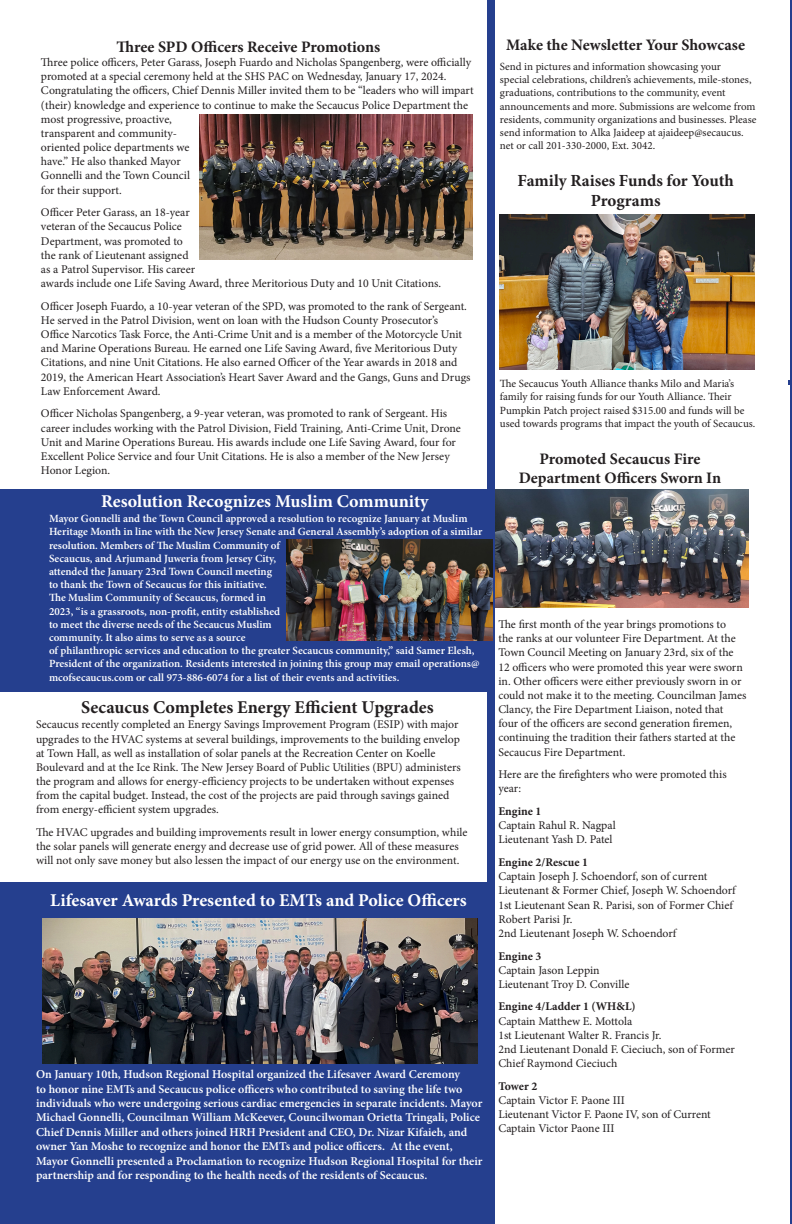
<style>
.page{position:relative;width:792px;height:1224px;background:#fff}
.page>*{position:absolute;margin:0;border:0;box-sizing:border-box;transform-origin:0 0}
.t1{font:700 18px "Minion Pro";color:#fff}
.t2{font:700 18px "Minion Pro";color:#231f20}
.t3{font:700 17px/20.4px "Minion Pro";color:#231f20;text-align:center}
.t4{font:700 16px/19.2px "Minion Pro";letter-spacing:-.005em;color:#231f20;text-align:center}
.t5{font:600 12px/14.4px "Minion Pro";color:#fff}
.t6{font:11.8px/14.2px "Minion Pro";letter-spacing:-.005em;color:#231f20}
.t7{font:600 11px/13.2px "Minion Pro";color:#fff}
.t8{font:11px/13.2px "Minion Pro";color:#231f20}
.s1{font-weight:700}
</style>
<div class="page">
<div style="left:487px;top:0;width:8px;height:1224px;background:#253f8e"></div>
<hr style="left:791px;top:0;width:1px;height:51px;background:#253f8e">
<svg style="left:788px;top:380px;width:3px;height:5px"></svg>
<hr style="left:791px;top:45px;width:1px;height:625px;background:#253f8e">
<img style="left:500px;top:215px;width:254px;height:155px">
<hr style="left:791px;top:670px;width:1px;height:336px;background:#253f8e">
<hr style="left:791px;top:1001px;width:1px;height:223px;background:#253f8e">
<img style="left:495px;top:490px;width:254px;height:117px">
<img style="left:200px;top:115px;width:272px;height:144px">
<div style="left:0;top:489px;width:495px;height:202px;background:#253f8e"></div>
<img style="left:287px;top:539px;width:206px;height:101px">
<div style="left:0;top:882px;width:489px;height:342px;background:#253f8e"></div>
<img style="left:43px;top:919px;width:434px;height:144px">
<p class="t4" style="left:116px;top:37px;width:265px">Three SPD Officers Receive Promotions</p>
<p class="t6" style="left:41px;top:55px;width:434px">Three police officers, Peter Garass, Joseph Fuardo and Nicholas Spangenberg, were officially promoted at a special ceremony held at the SHS PAC on Wednesday, January 17, 2024.<br>Congratulating the officers, Chief Dennis Miller invited them to be “leaders who will impart (their) knowledge and experience to continue to make the Secaucus Police Department the most progressive, proactive,<br>transparent and community-<br>oriented police departments we<br>have.” He also thanked Mayor<br>Gonnelli and the Town Council<br>for their support.</p>
<p class="t6" style="left:41px;top:205px;width:402px">Officer Peter Garass, an 18-year<br>veteran of the Secaucus Police<br>Department, was promoted to<br>the rank of Lieutenant assigned<br>as a Patrol Supervisor. His career<br>awards include one Life Saving Award, three Meritorious Duty and 10 Unit Citations.</p>
<p class="t6" style="left:41px;top:299px;width:431px">Officer Joseph Fuardo, a 10-year veteran of the SPD, was promoted to the rank of Sergeant.<br>He served in the Patrol Division, went on loan with the Hudson County Prosecutor’s<br>Office Narcotics Task Force, the Anti-Crime Unit and is a member of the Motorcycle Unit and Marine Operations Bureau. He earned one Life Saving Award, five Meritorious Duty Citations, and nine Unit Citations. He also earned Officer of the Year awards in 2018 and 2019, the American Heart Association’s Heart Saver Award and the Gangs, Guns and Drugs Law Enforcement Award.</p>
<p class="t6" style="left:41px;top:407px;width:421px">Officer Nicholas Spangenberg, a 9-year veteran, was promoted to rank of Sergeant. His career includes working with the Patrol Division, Field Training, Anti-Crime Unit, Drone Unit and Marine Operations Bureau. His awards include one Life Saving Award, four for Excellent Police Service and four Unit Citations. He is also a member of the New Jersey Honor Legion.</p>
<p class="t1" style="left:101px;top:489px;width:329px">Resolution Recognizes Muslim Community</p>
<p class="t7" style="left:49px;top:512px;width:435px">Mayor Gonnelli and the Town Council approved a resolution to recognize January at Muslim Heritage Month in line with the New Jersey Senate and General Assembly’s adoption of a similar resolution. Members of The Muslim Community of<br>Secaucus, and Arjumand Juweria from Jersey City,<br>attended the January 23rd Town Council meeting<br>to thank the Town of Secaucus for this initiative.<br>The Muslim Community of Secaucus, formed in<br>2023, “is a grassroots, non-profit, entity established<br>to meet the diverse needs of the Secaucus Muslim<br>community. It also aims to serve as a source<br>of philanthropic services and education to the greater Secaucus community,” said Samer Elesh, President of the organization. Residents interested in joining this group may email operations@ mcofsecaucus.com or call 973-886-6074 for a list of their events and activities.</p>
<p class="t2" style="left:81px;top:694px;width:354px">Secaucus Completes Energy Efficient Upgrades</p>
<p class="t6" style="left:36px;top:718px;width:426px">Secaucus recently completed an Energy Savings Improvement Program (ESIP) with major upgrades to the HVAC systems at several buildings, improvements to the building envelop at Town Hall, as well as installation of solar panels at the Recreation Center on Koelle Boulevard and at the Ice Rink. The New Jersey Board of Public Utilities (BPU) administers the program and allows for energy-efficiency projects to be undertaken without expenses from the capital budget. Instead, the cost of the projects are paid through savings gained from energy-efficient system upgrades.</p>
<p class="t6" style="left:36px;top:825px;width:433px">The HVAC upgrades and building improvements result in lower energy consumption, while the solar panels will generate energy and decrease use of grid power. All of these measures will not only save money but also lessen the impact of our energy use on the environment.</p>
<p class="t1" style="left:50px;top:888px;width:418px">Lifesaver Awards Presented to EMTs and Police Officers</p>
<p class="t5" style="left:36px;top:1067px;width:448px">On January 10th, Hudson Regional Hospital organized the Lifesaver Award Ceremony<br>to honor nine EMTs and Secaucus police officers who contributed to saving the life two individuals who were undergoing serious cardiac emergencies in separate incidents. Mayor Michael Gonnelli, Councilman William McKeever, Councilwoman Orietta Tringali, Police Chief Dennis Miiller and others joined HRH President and CEO, Dr. Nizar Kifaieh, and owner Yan Moshe to recognize and honor the EMTs and police officers. At the event, Mayor Gonnelli presented a Proclamation to recognize Hudson Regional Hospital for their partnership and for responding to the health needs of the residents of Secaucus.</p>
<p class="t4" style="left:506px;top:35px;width:241px">Make the Newsletter Your Showcase</p>
<p class="t8" style="left:500px;top:60px;width:258px">Send in pictures and information showcasing your<br>special celebrations, children’s achievements, mile-stones, graduations, contributions to the community, event announcements and more. Submissions are welcome from residents, community organizations and businesses. Please send information to Alka Jaideep at ajaideep@secaucus. net or call 201-330-2000, Ext. 3042.</p>
<p class="t3" style="left:518px;top:170px;width:218px">Family Raises Funds for Youth<br>Programs</p>
<p class="t8" style="left:500px;top:377px;width:257px">The Secaucus Youth Alliance thanks Milo and Maria’s family for raising funds for our Youth Alliance. Their Pumpkin Patch project raised $315.00 and funds will be used towards programs that impact the youth of Secaucus.</p>
<p class="t4" style="left:519px;top:449px;width:204px">Promoted Secaucus Fire<br>Department Officers Sworn In</p>
<p class="t6" style="left:498px;top:617px;width:250px">The first month of the year brings promotions to<br>the ranks at our volunteer Fire Department. At the Town Council Meeting on January 23rd, six of the 12 officers who were promoted this year were sworn in. Other officers were either previously sworn in or could not make it to the meeting. Councilman James Clancy, the Fire Department Liaison, noted that<br>four of the officers are second generation firemen, continuing the tradition their fathers started at the Secaucus Fire Department.</p>
<p class="t6" style="left:498px;top:767px;width:230px">Here are the firefighters who were promoted this year:</p>
<p class="t6" style="left:498px;top:804px;width:119px"><span class="s1">Engine 1<br></span>Captain Rahul R. Nagpal<br>Lieutenant Yash D. Patel</p>
<p class="t6" style="left:498px;top:855px;width:239px"><span class="s1">Engine 2/Rescue 1<br></span>Captain Joseph J. Schoendorf, son of current Lieutenant &amp; Former Chief, Joseph W. Schoendorf 1st Lieutenant Sean R. Parisi, son of Former Chief Robert Parisi Jr.<br>2nd Lieutenant Joseph W. Schoendorf</p>
<p class="t6" style="left:498px;top:949px;width:133px"><span class="s1">Engine 3<br></span>Captain Jason Leppin<br>Lieutenant Troy D. Conville</p>
<p class="t6" style="left:498px;top:1000px;width:238px"><span class="s1">Engine 4/Ladder 1 (WH&amp;L)<br></span>Captain Matthew E. Mottola<br>1st Lieutenant Walter R. Francis Jr.<br>2nd Lieutenant Donald F. Cieciuch, son of Former<br>Chief Raymond Cieciuch</p>
<p class="t6" style="left:498px;top:1079px;width:214px"><span class="s1">Tower 2<br></span>Captain Victor F. Paone III<br>Lieutenant Victor F. Paone IV, son of Current<br>Captain Victor Paone III</p>
</div>
